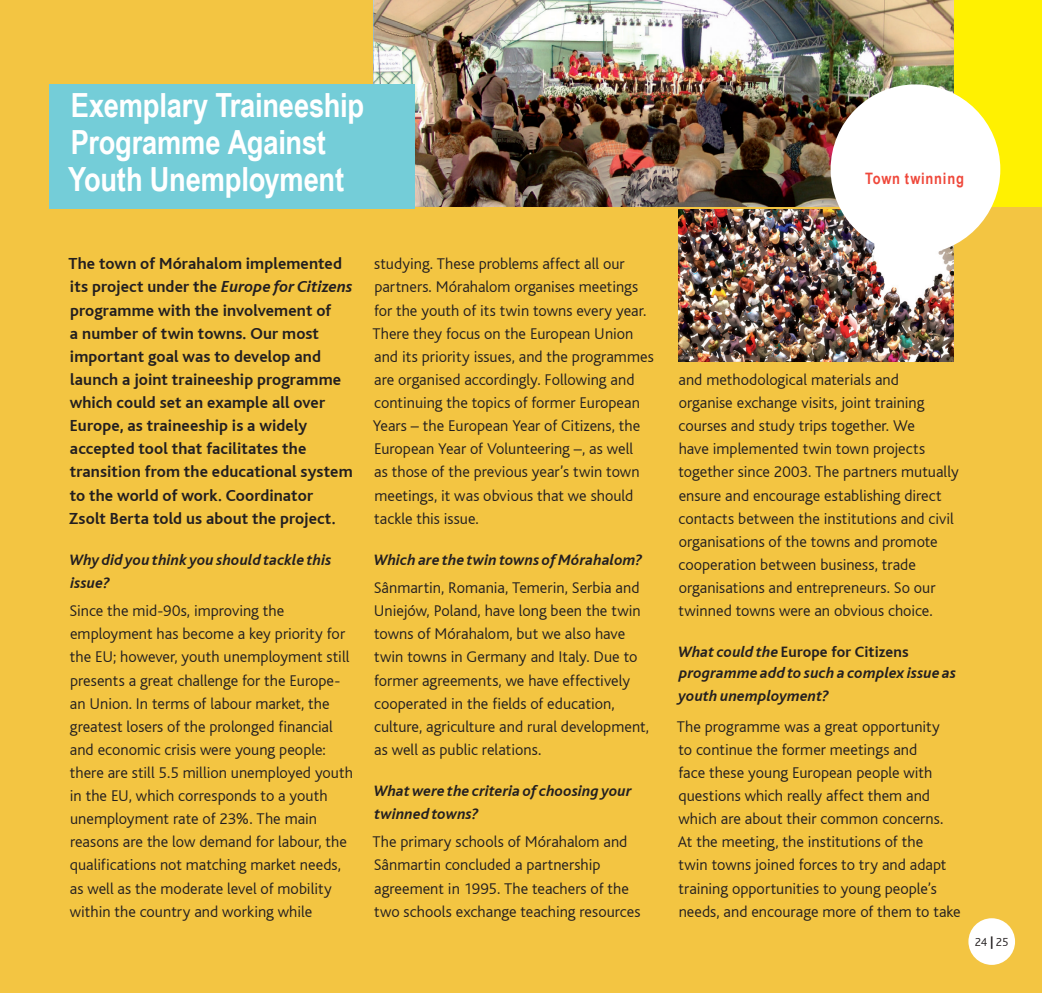
<style>
.page{position:relative;width:1042px;height:993px;background:#fff}
.page>*{position:absolute;margin:0;border:0;box-sizing:border-box;transform-origin:0 0}
.kenyérszöveg_jó{font:700 33.25px/36.8px "Arial Narrow";letter-spacing:-.005em;color:#fff}
.t1{font:700 16.8px/23.1px "Bliss";letter-spacing:.005em;color:#231f20}
.t2{font:300 16.28px/23.1px "Bliss CE";color:#231f20}
.t3{font:italic 700 15.75px/23.1px "Bliss";letter-spacing:.01em;color:#231f20}
.t4{font:700 15.75px "Arial Narrow";letter-spacing:.05em;color:#ef483b}
.t5{font:300 14px "Bliss CE";color:#231f20}
.t6{font:300 12.25px "Bliss CE";color:#231f20}
.s1{font-style:italic}
.s2{font-style:normal}
.s3{font-family:"Bliss";font-weight:700}
</style>
<div class="page">
<div style="left:0;top:0;width:1042px;height:992px;background:#f3c542"></div>
<div style="left:374px;top:0;width:668px;height:206px;background:#fff101"></div>
<div style="left:968px;top:917px;width:47px;height:47px;background:#fff;border-radius:50%"></div>
<img style="left:374px;top:0;width:580px;height:206px">
<img style="left:678px;top:210px;width:276px;height:152px">
<div style="left:830px;top:84px;width:170px;height:170px;background:#fff;border-radius:50%"></div>
<div style="left:49px;top:84px;width:365px;height:124px;background:#74cdd8"></div>
<p class="kenyérszöveg_jó" style="left:71px;top:85px;width:295px">Exemplary Traineeship<br>Programme Against</p>
<p class="kenyérszöveg_jó" style="left:68px;top:159px;width:277px">Youth Unemployment</p>
<p class="t4" style="left:865px;top:166px;width:100px">Town twinning</p>
<p class="t1" style="left:68px;top:252px;width:286px">The town of Mórahalom implemented its project under the <span class="s1">Europe for Citizens </span>programme with the involvement of<br>a number of twin towns. Our most important goal was to develop and launch a joint traineeship programme which could set an example all over Europe, as traineeship is a widely accepted tool that facilitates the transition from the educational system to the world of work. Coordinator Zsolt Berta told us about the project.</p>
<p class="t3" style="left:70px;top:548px;width:263px">Why did you think you should tackle this issue?</p>
<p class="t2" style="left:69px;top:599px;width:285px">Since the mid-90s, improving the employment has become a key priority for the EU; however, youth unemployment still presents a great challenge for the Europe&shy;an Union. In terms of labour market, the greatest losers of the prolonged financial and economic crisis were young people: there are still 5.5 million unemployed youth in the EU, which corresponds to a youth unemployment rate of 23%. The main reasons are the low demand for labour, the qualifications not matching market needs, as well as the moderate level of mobility within the country and working while</p>
<p class="t2" style="left:372px;top:252px;width:283px">studying. These problems affect all our partners. Mórahalom organises meetings for the youth of its twin towns every year.<br>There they focus on the European Union and its priority issues, and the programmes are organised accordingly. Following and continuing the topics of former European Years – the European Year of Citizens, the European Year of Volunteering –, as well<br>as those of the previous year’s twin town meetings, it was obvious that we should tackle this issue.</p>
<p class="t3" style="left:374px;top:548px;width:270px">Which are the twin towns of Mórahalom?</p>
<p class="t2" style="left:374px;top:576px;width:277px">Sânmartin, Romania, Temerin, Serbia and Uniejów, Poland, have long been the twin towns of Mórahalom, but we also have twin towns in Germany and Italy. Due to former agreements, we have effectively cooperated in the fields of education, culture, agriculture and rural development, as well as public relations.</p>
<p class="t3" style="left:374px;top:779px;width:259px">What were the criteria of choosing your twinned towns?</p>
<p class="t2" style="left:372px;top:830px;width:270px">The primary schools of Mórahalom and Sânmartin concluded a partnership agreement in 1995. The teachers of the two schools exchange teaching resources</p>
<p class="t2" style="left:678px;top:368px;width:282px">and methodological materials and<br>organise exchange visits, joint training courses and study trips together. We<br>have implemented twin town projects together since 2003. The partners mutually ensure and encourage establishing direct contacts between the institutions and civil organisations of the towns and promote cooperation between business, trade organisations and entrepreneurs. So our twinned towns were an obvious choice.</p>
<p class="t3" style="left:678px;top:641px;width:279px;line-height:21px">What could the <span class="s2">Europe for Citizens </span>programme add to such a complex issue as</p>
<p class="t3" style="left:678px;top:684px;width:152px">youth unemployment?</p>
<p class="t2" style="left:677px;top:714px;width:285px">The programme was a great opportunity<br>to continue the former meetings and<br>face these young European people with questions which really affect them and which are about their common concerns.<br>At the meeting, the institutions of the<br>twin towns joined forces to try and adapt training opportunities to young people’s needs, and encourage more of them to take</p>
<p class="t5" style="left:964px;top:934px;width:41px">25 | 25</p>
<p class="t6" style="left:975px;top:934px;width:35px">24 <span class="s3">|</span> 25</p>
</div>
